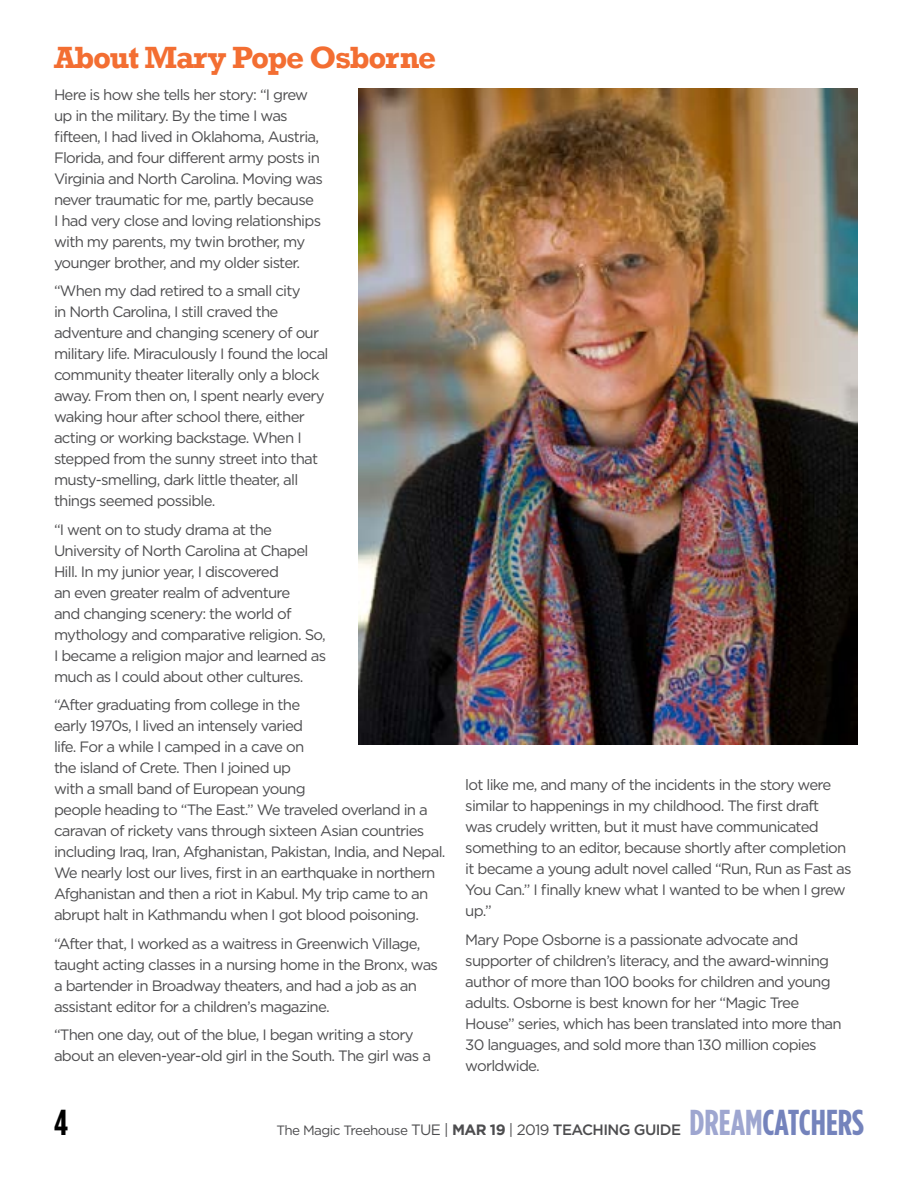
<style>
.page{position:relative;width:918px;height:1188px;background:#fff}
.page>*{position:absolute;margin:0;border:0;box-sizing:border-box;transform-origin:0 0}
.t1{font:700 36px "Gotham Condensed";color:#7483bc}
.t2{font:700 36px "Gotham Condensed";color:#000}
.t3{font:700 31.5px "Rockwell";letter-spacing:-.04em;color:#f36e32}
.t4{font:15px/21px "Gotham";letter-spacing:-.05em;color:#4d4d4f}
.t5{font:13.5px "Gotham";letter-spacing:-.04em;color:#4d4d4f}
.s1{font-size:15px}
.s2{font-weight:700;font-size:15px}
.s3{font-weight:500;font-size:15px}
.s4{color:#9ea6d0}
</style>
<div class="page">
<img style="left:359px;top:89px;width:499px;height:656px">
<h2 class="t3" style="left:54px;top:39px;width:384px">About Mary Pope Osborne</h2>
<p class="t4" style="left:54px;top:84px;width:270px">Here is how she tells her story: “I grew up in the military. By the time I was fifteen, I had lived in Oklahoma, Austria, Florida, and four different army posts in Virginia and North Carolina. Moving was never traumatic for me, partly because<br>I had very close and loving relationships with my parents, my twin brother, my younger brother, and my older sister.</p>
<p class="t4" style="left:54px;top:280px;width:276px">“When my dad retired to a small city<br>in North Carolina, I still craved the adventure and changing scenery of our military life. Miraculously I found the local community theater literally only a block away. From then on, I spent nearly every waking hour after school there, either acting or working backstage. When I stepped from the sunny street into that musty-smelling, dark little theater, all things seemed possible.</p>
<p class="t4" style="left:54px;top:519px;width:274px">“I went on to study drama at the University of North Carolina at Chapel Hill. In my junior year, I discovered<br>an even greater realm of adventure<br>and changing scenery: the world of mythology and comparative religion. So, I became a religion major and learned as much as I could about other cultures.</p>
<p class="t4" style="left:54px;top:694px;width:393px">“After graduating from college in the<br>early 1970s, I lived an intensely varied<br>life. For a while I camped in a cave on<br>the island of Crete. Then I joined up<br>with a small band of European young<br>people heading to “The East.” We traveled overland in a caravan of rickety vans through sixteen Asian countries including Iraq, Iran, Afghanistan, Pakistan, India, and Nepal.<br>We nearly lost our lives, first in an earthquake in northern Afghanistan and then a riot in Kabul. My trip came to an abrupt halt in Kathmandu when I got blood poisoning.</p>
<p class="t4" style="left:54px;top:933px;width:386px">“After that, I worked as a waitress in Greenwich Village, taught acting classes in a nursing home in the Bronx, was a bartender in Broadway theaters, and had a job as an assistant editor for a children’s magazine.</p>
<p class="t4" style="left:54px;top:1024px;width:379px">“Then one day, out of the blue, I began writing a story about an eleven-year-old girl in the South. The girl was a</p>
<p class="t4" style="left:465px;top:774px;width:388px">lot like me, and many of the incidents in the story were similar to happenings in my childhood. The first draft<br>was crudely written, but it must have communicated something to an editor, because shortly after completion it became a young adult novel called “Run, Run as Fast as You Can.” I finally knew what I wanted to be when I grew up.”</p>
<p class="t4" style="left:465px;top:929px;width:378px">Mary Pope Osborne is a passionate advocate and supporter of children’s literacy, and the award-winning author of more than 100 books for children and young adults. Osborne is best known for her “Magic Tree House” series, which has been translated into more than 30 languages, and sold more than 130 million copies worldwide.</p>
<h1 class="t2" style="left:54px;top:1101px;width:15px">4</h1>
<p class="t5" style="left:276px;top:1122px;width:406px">The Magic Treehouse <span class="s1">TUE |</span> <span class="s2">MAR 19</span> <span class="s1">| 2019</span> <span class="s3">TEACHING GUIDE</span></p>
<h1 class="t1" style="left:689px;top:1101px;width:176px"><span class="s4">DREAM</span>CATCHERS</h1>
</div>
